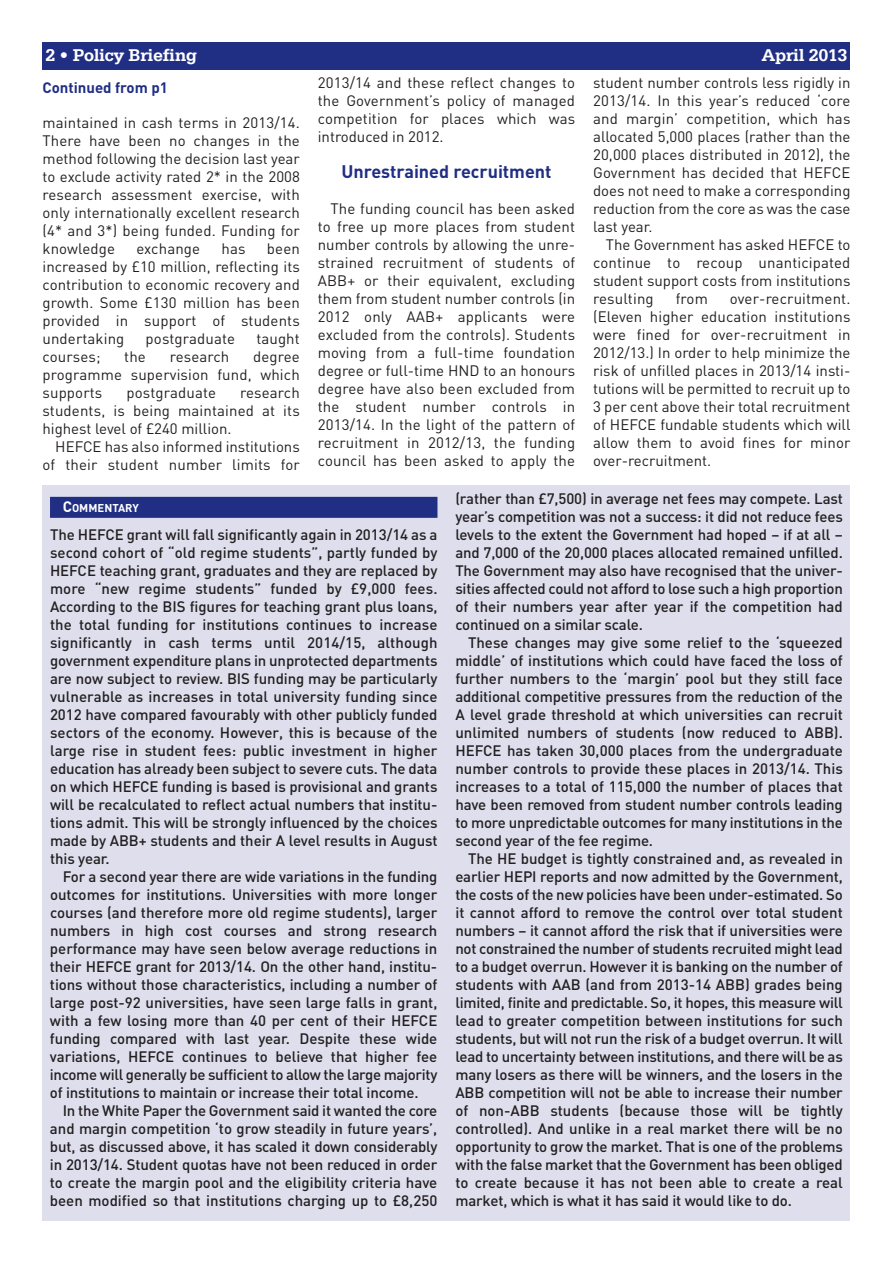
<style>
.page{position:relative;width:893px;height:1263px;background:#fff}
.page>*{position:absolute;margin:0;border:0;box-sizing:border-box;transform-origin:0 0}
.t1{font:700 18px "Serifa";letter-spacing:-.025em;color:#fff}
.t2{font:700 18px "DIN";color:#202e84}
.t3{font:500 15px/18px "DIN";letter-spacing:-.01em;color:#231f20;text-align:justify}
.t4{font:15px/18px "DIN";letter-spacing:.01em;color:#231f20;text-align:justify}
.t5{font:700 15px "DIN";color:#202e84}
.t6{font:700 11.25px "DIN";color:#fff}
.s1{font-size:15px}
</style>
<div class="page">
<div style="left:43px;top:43px;width:807px;height:27px;background:#202e84"></div>
<div style="left:43px;top:485px;width:807px;height:735px;background:#dedeed"></div>
<div style="left:50px;top:497px;width:387px;height:21px;background:#202e84"></div>
<p class="t1" style="left:46px;top:49px;width:153px">2 • Policy Briefing</p>
<p class="t1" style="left:762px;top:49px;width:87px">April 2013</p>
<p class="t5" style="left:43px;top:79px;width:127px">Continued from p1</p>
<p class="t4" style="left:318px;top:74px;width:259px">2013/14 and these reflect changes to the Government’s policy of managed competition for places which was introduced in 2012.</p>
<p class="t2" style="left:341px;top:161px;width:212px">Unrestrained recruitment</p>
<p class="t4" style="left:318px;top:200px;width:259px;text-indent:13px">The funding council has been asked to free up more places from student number controls by allowing the unre&shy;strained recruitment of students of ABB+ or their equivalent, excluding them from student number controls (in 2012 only AAB+ applicants were excluded from the controls). Students moving from a full-time foundation degree or full-time HND to an honours degree have also been excluded from the student number controls in 2013/14. In the light of the pattern of recruitment in 2012/13, the funding council has been asked to apply the</p>
<p class="t4" style="left:593px;top:74px;width:259px">student number controls less rigidly in 2013/14. In this year’s reduced ‘core and margin’ competition, which has allocated 5,000 places (rather than the 20,000 places distributed in 2012), the Government has decided that HEFCE does not need to make a corresponding reduction from the core as was the case last year.</p>
<p class="t4" style="left:593px;top:236px;width:259px;text-indent:13px">The Government has asked HEFCE to continue to recoup unanticipated student support costs from institutions resulting</p>
<p class="t4" style="left:43px;top:114px;width:259px">maintained in cash terms in 2013/14.<br>There have been no changes in the method following the decision last year to exclude activity rated 2* in the 2008 research assessment exercise, with only internationally excellent research (4* and 3*) being funded. Funding for knowledge</p>
<p class="t4" style="left:43px;top:240px;width:259px;text-indent:224px">been increased by £10 million, reflecting its contribution to economic recovery and growth. Some £130 million has been provided in support of students undertaking</p>
<p class="t4" style="left:136px;top:240px;width:65px">exchange</p>
<p class="t4" style="left:222px;top:240px;width:26px">has</p>
<p class="t4" style="left:676px;top:290px;width:34px">from</p>
<p class="t4" style="left:593px;top:290px;width:259px;text-indent:137px">over-recruitment. (Eleven higher education institutions were fined for over-recruitment in 2012/13.) In order to help minimize the risk of unfilled places in 2013/14 insti&shy;tutions will be permitted to recruit up to 3 per cent above their total recruitment of HEFCE fundable students which will allow them to avoid fines for minor over-recruitment.</p>
<p class="t4" style="left:146px;top:330px;width:91px">postgraduate</p>
<p class="t4" style="left:256px;top:330px;width:45px">taught</p>
<p class="t4" style="left:43px;top:348px;width:259px;text-indent:211px">degree programme supervision fund, which supports</p>
<p class="t4" style="left:43px;top:348px;width:59px">courses;</p>
<p class="t4" style="left:124px;top:348px;width:23px">the</p>
<p class="t4" style="left:170px;top:348px;width:61px">research</p>
<p class="t4" style="left:43px;top:384px;width:259px;text-indent:198px">research students, is being maintained at its highest level of £240 million.</p>
<p class="t4" style="left:43px;top:438px;width:259px;text-align:right">HEFCE has also informed institutions of their student number limits for</p>
<p class="t4" style="left:127px;top:384px;width:91px">postgraduate</p>
<p class="t6" style="left:63px;top:501px;width:78px"><span class="s1">C</span>OMMENTARY</p>
<p class="t3" style="left:50px;top:526px;width:389px">The HEFCE grant will fall significantly again in 2013/14 as a second cohort of “old regime students”, partly funded by HEFCE teaching grant, graduates and they are replaced by more “new regime students” funded by £9,000 fees.<br>According to the BIS figures for teaching grant plus loans, the total funding for institutions continues to increase significantly in cash terms until 2014/15, although government expenditure plans in unprotected departments are now subject to review. BIS funding may be particularly vulnerable as increases in total university funding since 2012 have compared favourably with other publicly funded sectors of the economy. However, this is because of the large rise in student fees: public investment in higher education has already been subject to severe cuts. The data on which HEFCE funding is based is provisional and grants will be recalculated to reflect actual numbers that institu&shy;tions admit. This will be strongly influenced by the choices made by ABB+ students and their A level results in August this year.</p>
<p class="t3" style="left:50px;top:868px;width:389px;text-indent:13px">For a second year there are wide variations in the funding outcomes for institutions. Universities with more longer courses (and therefore more old regime students), larger numbers in high cost courses and strong research performance may have seen below average reductions in their HEFCE grant for 2013/14. On the other hand, institu&shy;tions without those characteristics, including a number of large post-92 universities, have seen large falls in grant, with a few losing more than 40 per cent of their HEFCE funding compared with last year. Despite these wide variations, HEFCE continues to believe that higher fee income will generally be sufficient to allow the large majority of institutions to maintain or increase their total income.</p>
<p class="t3" style="left:50px;top:1102px;width:389px;text-indent:13px">In the White Paper the Government said it wanted the core and margin competition ‘to grow steadily in future years’, but, as discussed above, it has scaled it down considerably in 2013/14. Student quotas have not been reduced in order to create the margin pool and the eligibility criteria have been modified so that institutions charging up to £8,250</p>
<p class="t3" style="left:455px;top:490px;width:389px">(rather than £7,500) in average net fees may compete. Last year’s competition was not a success: it did not reduce fees levels to the extent the Government had hoped – if at all – and 7,000 of the 20,000 places allocated remained unfilled.<br>The Government may also have recognised that the univer&shy;sities affected could not afford to lose such a high proportion of their numbers year after year if the competition had continued on a similar scale.</p>
<p class="t3" style="left:455px;top:634px;width:389px;text-indent:13px">These changes may give some relief to the ‘squeezed middle’ of institutions which could have faced the loss of further numbers to the ‘margin’ pool but they still face additional competitive pressures from the reduction of the A level grade threshold at which universities can recruit unlimited numbers of students (now reduced to ABB).<br>HEFCE has taken 30,000 places from the undergraduate number controls to provide these places in 2013/14. This increases to a total of 115,000 the number of places that have been removed from student number controls leading to more unpredictable outcomes for many institutions in the second year of the fee regime.</p>
<p class="t3" style="left:455px;top:850px;width:389px;text-indent:13px">The HE budget is tightly constrained and, as revealed in earlier HEPI reports and now admitted by the Government, the costs of the new policies have been under-estimated. So it cannot afford to remove the control over total student numbers – it cannot afford the risk that if universities were not constrained the number of students recruited might lead to a budget overrun. However it is banking on the number of students with AAB (and from 2013-14 ABB) grades being limited, finite and predictable. So, it hopes, this measure will lead to greater competition between institutions for such students, but will not run the risk of a budget overrun. It will lead to uncertainty between institutions, and there will be as many losers as there will be winners, and the losers in the ABB competition will not be able to increase their number of non-ABB students (because those will be tightly controlled). And unlike in a real market there will be no opportunity to grow the market. That is one of the problems with the false market that the Government has been obliged to create because it has not been able to create a real market, which is what it has said it would like to do.</p>
</div>
